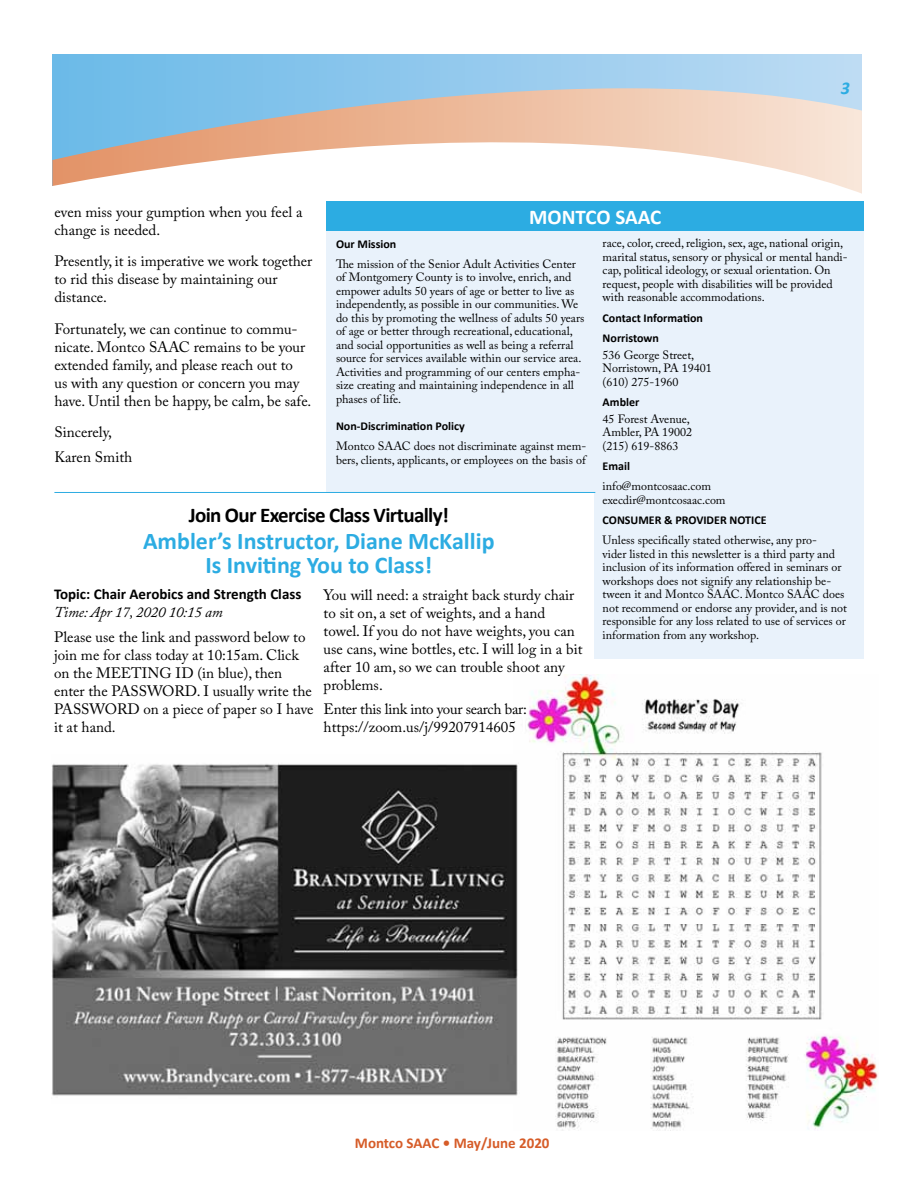
<style>
.page{position:relative;width:918px;height:1188px;background:#fff}
.page>*{position:absolute;margin:0;border:0;box-sizing:border-box;transform-origin:0 0}
.t1{font:700 24px/24px "Calibri";color:#2cace2;text-align:center}
.t2{font:700 21px "Calibri";letter-spacing:-.03em;color:#000}
.t3{font:700 21px "Calibri";letter-spacing:-.005em;color:#fff}
.t4{font:italic 700 18px "Calibri";color:#2cace2}
.t5{font:15px/18px "Adobe Caslon Pro";color:#000}
.t6{font:15px/18px "Adobe Caslon Pro";letter-spacing:-.02em;color:#000}
.t7{font:700 15px "Calibri";color:#000}
.t8{font:700 15px "Calibri";color:#d65c28}
.t9{font:italic 15px "Adobe Caslon Pro";letter-spacing:-.01em;color:#000}
.t10{font:12px/13.5px "Adobe Caslon Pro";color:#000}
.t11{font:700 12px/20.2px "Calibri";color:#000}
</style>
<div class="page">
<div style="left:594px;top:492px;width:270px;height:167px;background:#e9f2fb"></div>
<div style="left:327px;top:231px;width:537px;height:262px;background:#e9f2fb"></div>
<div style="left:52px;top:54px;width:810px;height:147px;background:linear-gradient(to right,#6ab9e8,#bddbf3)"></div>
<svg style="left:52px;top:90px;width:810px;height:111px"></svg>
<img style="left:527px;top:675px;width:351px;height:456px">
<div style="left:327px;top:202px;width:537px;height:29px;background:#2cace2"></div>
<img style="left:51px;top:763px;width:467px;height:333px">
<hr style="left:54px;top:492px;width:541px;height:1px;background:#2cace2">
<h3 class="t4" style="left:841px;top:75px;width:11px">3</h3>
<p class="t5" style="left:54px;top:202px;width:250px">even miss your gumption when you feel a change is needed.</p>
<p class="t5" style="left:54px;top:252px;width:260px">Presently, it is imperative we work together to rid this disease by maintaining our distance.</p>
<p class="t5" style="left:54px;top:319px;width:259px">Fortunately, we can continue to commu&shy;nicate. Montco SAAC remains to be your extended family, and please reach out to<br>us with any question or concern you may have. Until then be happy, be calm, be safe.</p>
<p class="t5" style="left:54px;top:420px;width:79px;line-height:24.8px">Sincerely,<br>Karen Smith</p>
<h2 class="t3" style="left:529px;top:202px;width:134px">MONTCO SAAC</h2>
<p class="t10" style="left:603px;top:237px;width:247px">race, color, creed, religion, sex, age, national origin, marital status, sensory or physical or mental handi&shy;cap, political ideology, or sexual orientation. On request, people with disabilities will be provided with reasonable accommodations.</p>
<p class="t11" style="left:603px;top:307px;width:102px">Contact Information<br>Norristown</p>
<p class="t10" style="left:603px;top:348px;width:111px">536 George Street,<br>Norristown, PA 19401 (610) 275-1960</p>
<p class="t11" style="left:603px;top:392px;width:38px">Ambler</p>
<p class="t10" style="left:603px;top:412px;width:91px">45 Forest Avenue,<br>Ambler, PA 19002 (215) 619-8863</p>
<p class="t11" style="left:603px;top:456px;width:29px">Email</p>
<p class="t10" style="left:603px;top:479px;width:124px">info@montcosaac.com execdir@montcosaac.com</p>
<p class="t11" style="left:603px;top:510px;width:165px">CONSUMER &amp; PROVIDER NOTICE</p>
<p class="t10" style="left:603px;top:533px;width:246px">Unless specifically stated otherwise, any pro-<br>vider listed in this newsletter is a third party and inclusion of its information offered in seminars or workshops does not signify any relationship be&shy;tween it and Montco SAAC. Montco SAAC does not recommend or endorse any provider, and is not responsible for any loss related to use of services or information from any workshop.</p>
<p class="t11" style="left:336px;top:233px;width:62px">Our Mission</p>
<p class="t10" style="left:336px;top:257px;width:250px">The mission of the Senior Adult Activities Center of Montgomery County is to involve, enrich, and empower adults 50 years of age or better to live as independently, as possible in our communities. We do this by promoting the wellness of adults 50 years of age or better through recreational, educational, and social opportunities as well as being a referral source for services available within our service area.<br>Activities and programming of our centers empha&shy;size creating and maintaining independence in all phases of life.</p>
<p class="t11" style="left:336px;top:416px;width:130px">Non-Discrimination Policy</p>
<p class="t10" style="left:336px;top:439px;width:252px">Montco SAAC does not discriminate against mem&shy;bers, clients, applicants, or employees on the basis of</p>
<h2 class="t2" style="left:189px;top:500px;width:262px">Join Our Exercise Class Virtually!</h2>
<h1 class="t1" style="left:143px;top:529px;width:353px">Ambler’s Instructor, Diane McKallip<br>Is Inviting You to Class!</h1>
<p class="t7" style="left:54px;top:584px;width:249px">Topic: Chair Aerobics and Strength Class</p>
<p class="t9" style="left:54px;top:603px;width:170px">Time: Apr 17, 2020 10:15 am</p>
<p class="t5" style="left:54px;top:628px;width:261px">Please use the link and password below to join me for class today at 10:15am. Click on the MEETING ID (in blue), then enter the PASSWORD. I usually write the<br>PASSWORD on a piece of paper so I have it at hand.</p>
<p class="t5" style="left:324px;top:586px;width:260px">You will need: a straight back sturdy chair to sit on, a set of weights, and a hand towel. If you do not have weights, you can use cans, wine bottles, etc. I will log in a bit after 10 am, so we can trouble shoot any problems.</p>
<p class="t6" style="left:324px;top:700px;width:205px">Enter this link into your search bar: https://zoom.us/j/99207914605</p>
<p class="t8" style="left:355px;top:1133px;width:196px">Montco SAAC • May/June 2020</p>
</div>
